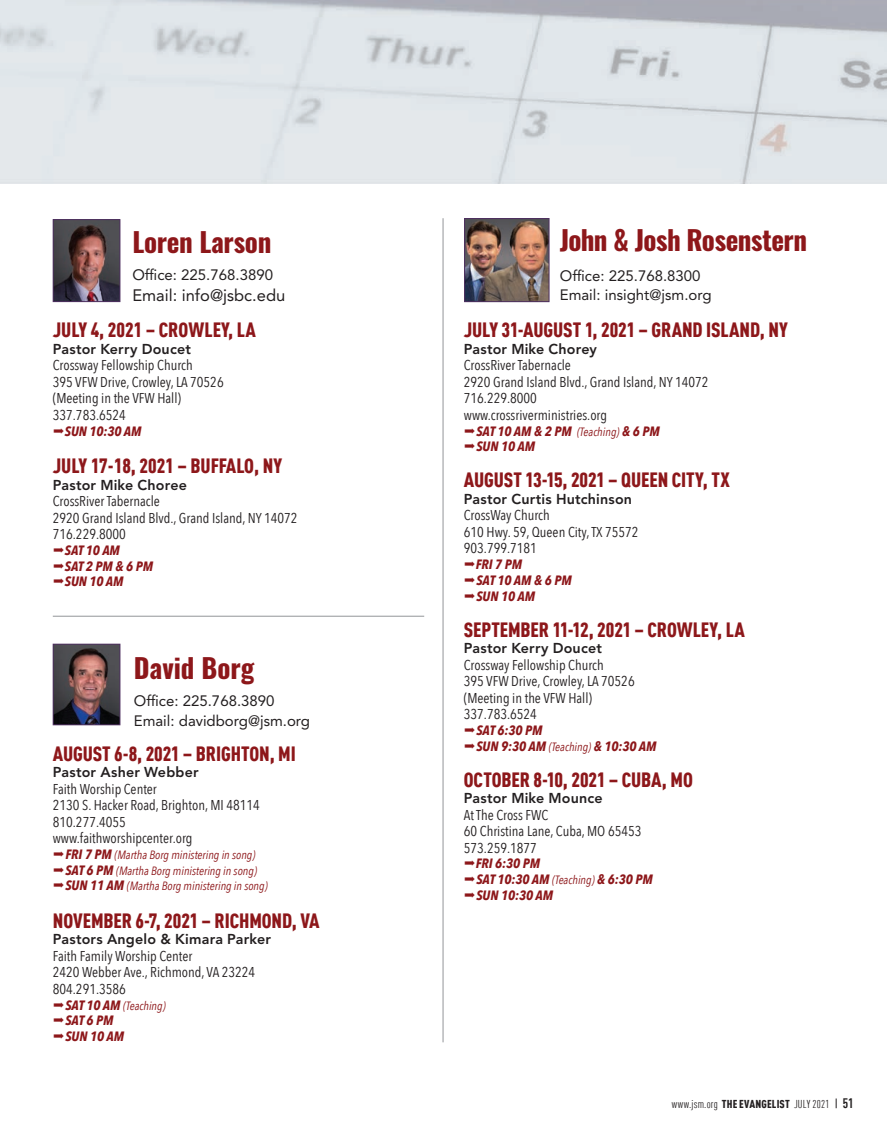
<style>
.page{position:relative;width:887px;height:1146px;background:#fff}
.page>*{position:absolute;margin:0;border:0;box-sizing:border-box;transform-origin:0 0}
.t1{font:700 27px "Oswald";letter-spacing:-.01em;color:#8d171a}
.t2{font:900 condensed 20.25px "DIN Offc";letter-spacing:-.005em;color:#8d171a}
.t3{font:16.5px "Avenir LT Std";color:#231f20}
.t4{font:15px/19.5px "Avenir LT Std";color:#231f20}
.t5{font:14.25px/16.5px "Avenir Next Condensed";color:#231f20}
.t6{font:800 14.25px "Avenir LT Std";letter-spacing:.015em;color:#231f20}
.t7{font:italic 700 13.5px/15.8px "Avenir Next Condensed";color:#8d171a}
.t8{font:italic 12px/15.8px "Avenir Next Condensed";color:#8d171a}
.t9{font:condensed 11.25px "DIN Offc";letter-spacing:.02em;color:#231f20}
.s1{font-weight:700;font-size:13.5px}
.s2{font-weight:400;font-size:12px}
.s3{font-weight:900}
</style>
<div class="page">
<img style="left:0;top:0;width:887px;height:184px">
<img style="left:55px;top:221px;width:63px;height:79px">
<div style="left:53px;top:219px;width:67px;height:83px;border:1px solid #4e3060"></div>
<img style="left:55px;top:646px;width:63px;height:77px">
<div style="left:53px;top:644px;width:67px;height:81px;border:1px solid #4e3060"></div>
<hr style="left:443px;top:218px;width:1px;height:824px;background:#939598">
<hr style="left:53px;top:616px;width:371px;height:1px;background:#939598">
<img style="left:466px;top:220px;width:81px;height:80px">
<div style="left:464px;top:218px;width:85px;height:84px;border:1px solid #4e3060"></div>
<h1 class="t1" style="left:132px;top:228px;width:140px">Loren Larson</h1>
<p class="t4" style="left:132px;top:265px;width:142px">Office: 225.768.3890</p>
<p class="t3" style="left:132px;top:285px;width:154px">Email: info@jsbc.edu</p>
<h2 class="t2" style="left:53px;top:317px;width:205px">JULY 4, 2021 – CROWLEY, LA</h2>
<p class="t6" style="left:53px;top:340px;width:140px">Pastor Kerry Doucet</p>
<p class="t5" style="left:53px;top:356px;width:172px">Crossway Fellowship Church<br>395 VFW Drive, Crowley, LA 70526 (Meeting in the VFW Hall)<br>337.783.6524</p>
<p class="t7" style="left:65px;top:423px;width:78px">SUN 10:30 AM</p>
<h2 class="t2" style="left:53px;top:453px;width:231px">JULY 17-18, 2021 – BUFFALO, NY</h2>
<p class="t6" style="left:53px;top:476px;width:136px">Pastor Mike Choree</p>
<p class="t5" style="left:53px;top:492px;width:246px">CrossRiver Tabernacle<br>2920 Grand Island Blvd., Grand Island, NY 14072<br>716.229.8000</p>
<p class="t7" style="left:65px;top:542px;width:90px">SAT 10 AM<br>SAT 2 PM &amp; 6 PM<br>SUN 10 AM</p>
<h1 class="t1" style="left:134px;top:654px;width:122px">David Borg</h1>
<p class="t4" style="left:134px;top:691px;width:178px">Office: 225.768.3890<br>Email: davidborg@jsm.org</p>
<h2 class="t2" style="left:53px;top:741px;width:244px">AUGUST 6-8, 2021 – BRIGHTON, MI</h2>
<p class="t6" style="left:53px;top:764px;width:147px">Pastor Asher Webber</p>
<p class="t5" style="left:53px;top:779px;width:209px">Faith Worship Center<br>2130 S. Hacker Road, Brighton, MI 48114<br>810.277.4055 www.faithworshipcenter.org</p>
<p class="t8" style="left:65px;top:847px;width:204px"><span class="s1">FRI 7 PM</span> (Martha Borg ministering in song)<br><span class="s1">SAT 6 PM</span> (Martha Borg ministering in song)<br><span class="s1">SUN 11 AM</span> (Martha Borg ministering in song)</p>
<h2 class="t2" style="left:53px;top:908px;width:268px">NOVEMBER 6-7, 2021 – RICHMOND, VA</h2>
<p class="t6" style="left:53px;top:931px;width:220px">Pastors Angelo &amp; Kimara Parker</p>
<p class="t5" style="left:53px;top:947px;width:204px">Faith Family Worship Center<br>2420 Webber Ave., Richmond, VA 23224<br>804.291.3586</p>
<p class="t8" style="left:65px;top:997px;width:102px"><span class="s1">SAT 10 AM</span> (Teaching)</p>
<p class="t7" style="left:65px;top:1012px;width:60px">SAT 6 PM<br>SUN 10 AM</p>
<h1 class="t1" style="left:560px;top:226px;width:249px">John &amp; Josh Rosenstern</h1>
<p class="t4" style="left:560px;top:266px;width:153px">Office: 225.768.8300<br>Email: insight@jsm.org</p>
<h2 class="t2" style="left:464px;top:317px;width:325px">JULY 31-AUGUST 1, 2021 – GRAND ISLAND, NY</h2>
<p class="t6" style="left:464px;top:340px;width:135px">Pastor Mike Chorey</p>
<p class="t5" style="left:464px;top:356px;width:246px">CrossRiver Tabernacle<br>2920 Grand Island Blvd., Grand Island, NY 14072<br>716.229.8000<br>www.crossriverministries.org</p>
<p class="t7" style="left:476px;top:423px;width:185px">SAT 10 AM &amp; 2 PM <span class="s2">(Teaching)</span> &amp; 6 PM<br>SUN 10 AM</p>
<h2 class="t2" style="left:464px;top:467px;width:267px">AUGUST 13-15, 2021 – QUEEN CITY, TX</h2>
<p class="t6" style="left:464px;top:490px;width:170px">Pastor Curtis Hutchinson</p>
<p class="t5" style="left:464px;top:506px;width:176px">CrossWay Church<br>610 Hwy. 59, Queen City, TX 75572<br>903.799.7181</p>
<p class="t7" style="left:476px;top:556px;width:97px">FRI 7 PM<br>SAT 10 AM &amp; 6 PM<br>SUN 10 AM</p>
<h2 class="t2" style="left:464px;top:617px;width:283px">SEPTEMBER 11-12, 2021 – CROWLEY, LA</h2>
<p class="t6" style="left:464px;top:640px;width:140px">Pastor Kerry Doucet</p>
<p class="t5" style="left:464px;top:656px;width:172px">Crossway Fellowship Church<br>395 VFW Drive, Crowley, LA 70526 (Meeting in the VFW Hall)<br>337.783.6524</p>
<p class="t7" style="left:476px;top:722px;width:182px">SAT 6:30 PM<br>SUN 9:30 AM <span class="s2">(Teaching)</span> &amp; 10:30 AM</p>
<h2 class="t2" style="left:464px;top:767px;width:230px">OCTOBER 8-10, 2021 – CUBA, MO</h2>
<p class="t6" style="left:464px;top:790px;width:140px">Pastor Mike Mounce</p>
<p class="t5" style="left:464px;top:806px;width:179px">At The Cross FWC<br>60 Christina Lane, Cuba, MO 65453<br>573.259.1877</p>
<p class="t7" style="left:476px;top:856px;width:178px">FRI 6:30 PM<br>SAT 10:30 AM <span class="s2">(Teaching)</span> &amp; 6:30 PM<br>SUN 10:30 AM</p>
<p class="t9" style="left:671px;top:1098px;width:183px">www.jsm.org <span class="s3">THE EVANGELIST</span> JULY 2021 <span class="s1">51</span></p>
</div>
